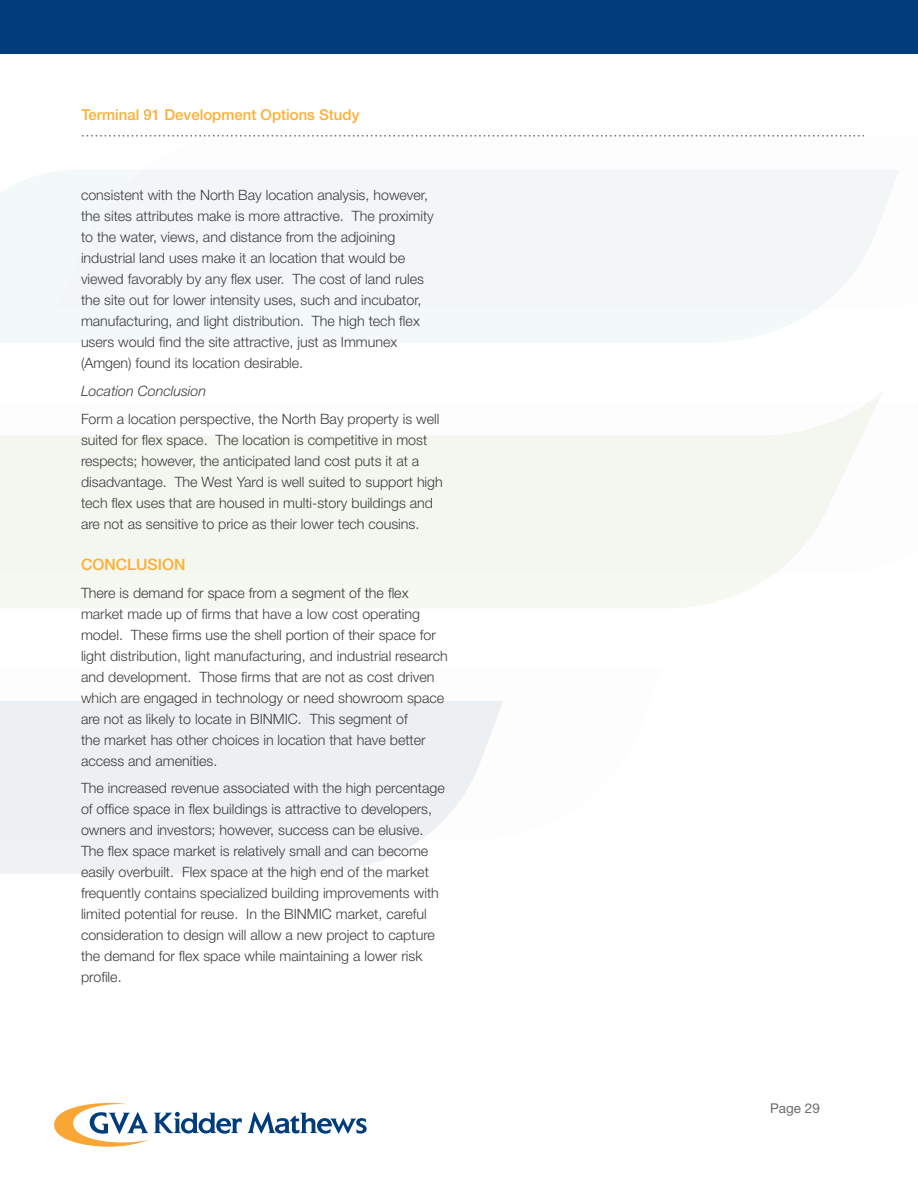
<style>
.page{position:relative;width:918px;height:1188px;background:#fff}
.page>*{position:absolute;margin:0;border:0;box-sizing:border-box;transform-origin:0 0}
.Level_2_Header{font:500 15.75px "Helvetica Neue";color:#fbb034}
.t1{font:500 15px "Helvetica Neue";color:#fbb034}
.Body_text{font:300 14.25px/21px "Helvetica Neue";color:#3e3e3f}
.Level_4_Header{font:italic 300 14.25px "Helvetica Neue";color:#3e3e3f}
.t2{font:13.5px "Helvetica Neue";color:#6c6d70}
</style>
<div class="page">
<div style="left:0;top:0;width:918px;height:54px;background:#013d7d"></div>
<svg style="left:54px;top:1102px;width:188px;height:45px"></svg>
<svg style="left:248px;top:1112px;width:119px;height:22px"></svg>
<svg style="left:82px;top:135px;width:782px;height:1px"></svg>
<div style="left:0;top:170px;width:899px;height:172px;background:#f2f6f7"></div>
<svg style="left:0;top:391px;width:883px;height:217px;fill:#f4f7f0"></svg>
<svg style="left:0;top:701px;width:503px;height:173px;background:#eef1f3"></svg>
<p class="t1" style="left:81px;top:105px;width:280px">Terminal 91 Development Options Study</p>
<p class="Body_text" style="left:81px;top:184px;width:354px">consistent with the North Bay location analysis, however, the sites attributes make is more attractive. The proximity to the water, views, and distance from the adjoining industrial land uses make it an location that would be viewed favorably by any flex user. The cost of land rules the site out for lower intensity uses, such and incubator, manufacturing, and light distribution. The high tech flex users would find the site attractive, just as Immunex (Amgen) found its location desirable.</p>
<p class="Level_4_Header" style="left:81px;top:382px;width:127px">Location Conclusion</p>
<p class="Body_text" style="left:81px;top:408px;width:363px">Form a location perspective, the North Bay property is well suited for flex space. The location is competitive in most respects; however, the anticipated land cost puts it at a disadvantage. The West Yard is well suited to support high tech flex uses that are housed in multi-story buildings and are not as sensitive to price as their lower tech cousins.</p>
<p class="Level_2_Header" style="left:81px;top:555px;width:106px">CONCLUSION</p>
<p class="Body_text" style="left:81px;top:582px;width:368px">There is demand for space from a segment of the flex market made up of firms that have a low cost operating model. These firms use the shell portion of their space for light distribution, light manufacturing, and industrial research and development. Those firms that are not as cost driven which are engaged in technology or need showroom space are not as likely to locate in BINMIC. This segment of<br>the market has other choices in location that have better access and amenities.</p>
<p class="Body_text" style="left:81px;top:778px;width:365px">The increased revenue associated with the high percentage of office space in flex buildings is attractive to developers, owners and investors; however, success can be elusive.<br>The flex space market is relatively small and can become easily overbuilt. Flex space at the high end of the market frequently contains specialized building improvements with limited potential for reuse. In the BINMIC market, careful consideration to design will allow a new project to capture the demand for flex space while maintaining a lower risk profile.</p>
<p class="t2" style="left:770px;top:1100px;width:51px">Page 29</p>
</div>
